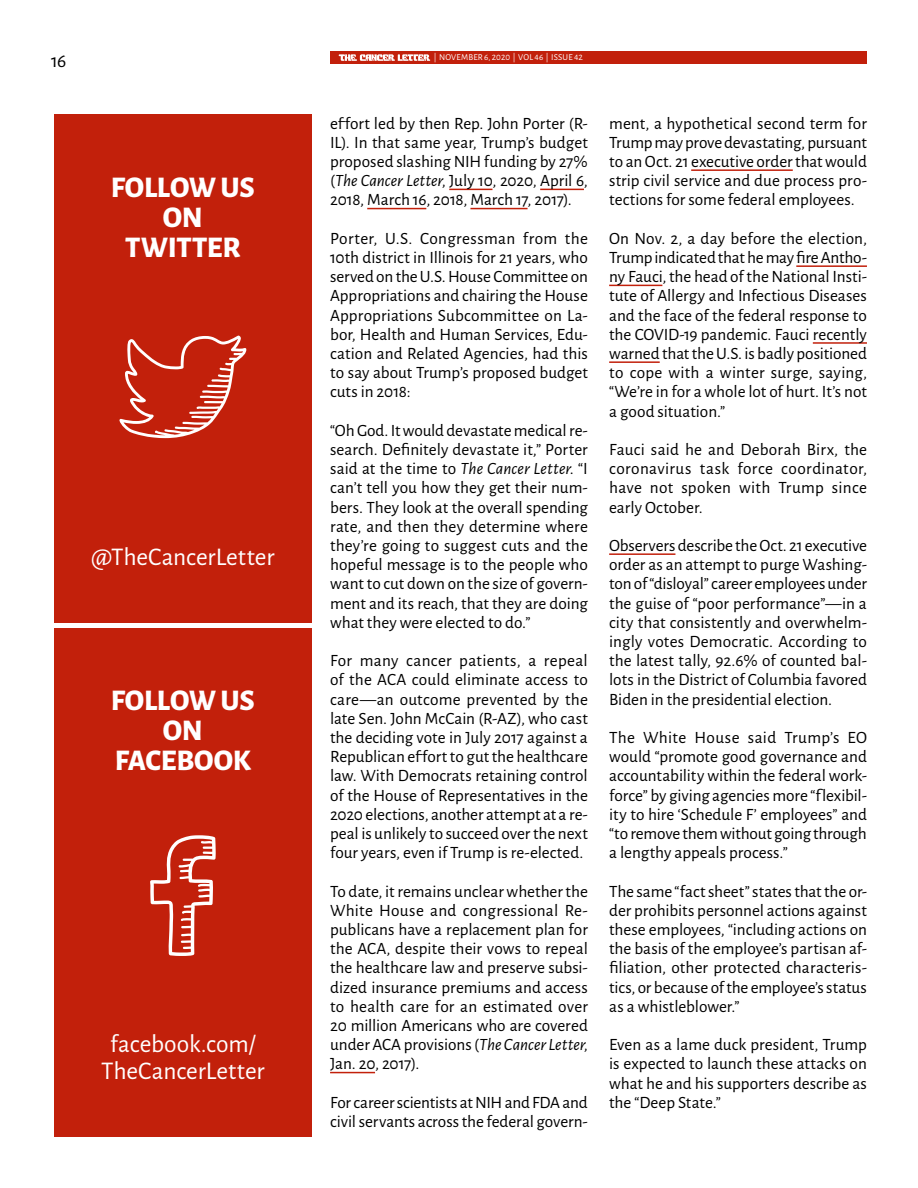
<style>
.page{position:relative;width:918px;height:1188px;background:#fff}
.page>*{position:absolute;margin:0;border:0;box-sizing:border-box;transform-origin:0 0}
.t1{font:800 30px "Alegreya Sans";letter-spacing:-.01em;color:#fff}
.t2{font:25.5px/27px "Alegreya Sans";letter-spacing:-.005em;color:#fff;text-align:center}
.t3{font:19.5px "Alegreya Sans";color:#000}
.t4{font:17.25px/19.2px "Alegreya Sans";color:#000;text-align:justify}
.t5{font:9px "Alegreya Sans";letter-spacing:.015em;color:#fff}
.s1{font-style:italic}
</style>
<div class="page">
<div style="left:54px;top:115px;width:258px;height:508px;background:#c2200b"></div>
<svg style="left:119px;top:336px;width:127px;height:102px"></svg>
<div style="left:54px;top:629px;width:258px;height:508px;background:#c2200b"></div>
<svg style="left:150px;top:835px;width:66px;height:121px"></svg>
<div style="left:330px;top:51px;width:537px;height:13px;background:#c2200b"></div>
<svg style="left:339px;top:54px;width:91px;height:7px"></svg>
<hr style="left:691px;top:169px;width:102px;height:2px;background:#c2200b">
<hr style="left:796px;top:265px;width:71px;height:2px;background:#c2200b">
<hr style="left:609px;top:285px;width:53px;height:1px;background:#c2200b">
<hr style="left:813px;top:342px;width:54px;height:2px;background:#c2200b">
<hr style="left:609px;top:361px;width:51px;height:2px;background:#c2200b">
<hr style="left:609px;top:553px;width:66px;height:2px;background:#c2200b">
<hr style="left:449px;top:189px;width:43px;height:1px;background:#c2200b">
<hr style="left:540px;top:189px;width:44px;height:1px;background:#c2200b">
<hr style="left:367px;top:208px;width:59px;height:1px;background:#c2200b">
<hr style="left:470px;top:208px;width:58px;height:1px;background:#c2200b">
<hr style="left:330px;top:1072px;width:45px;height:1px;background:#c2200b">
<p class="t3" style="left:51px;top:47px;width:17px">16</p>
<p class="t5" style="left:434px;top:51px;width:151px">| NOVEMBER 6, 2020 | VOL 46 | ISSUE 42</p>
<p class="t1" style="left:111px;top:165px;width:146px">FOLLOW US</p>
<p class="t1" style="left:163px;top:195px;width:42px">ON</p>
<p class="t1" style="left:125px;top:225px;width:117px">TWITTER</p>
<p class="t2" style="left:91px;top:542px;width:185px">@TheCancerLetter</p>
<p class="t1" style="left:111px;top:678px;width:146px">FOLLOW US</p>
<p class="t1" style="left:163px;top:708px;width:42px">ON</p>
<p class="t1" style="left:115px;top:738px;width:137px">FACEBOOK</p>
<p class="t2" style="left:101px;top:1030px;width:165px">facebook.com/<br>TheCancerLetter</p>
<p class="t4" style="left:330px;top:113px;width:259px">effort led by then Rep. John Porter (R-IL). In that same year, Trump’s budget proposed slashing NIH funding by 27% (<span class="s1">The Cancer Letter</span>, July 10, 2020, April 6, 2018, March 16, 2018, March 17, 2017).</p>
<p class="t4" style="left:330px;top:228px;width:259px">Porter, U.S. Congressman from the 10th district in Illinois for 21 years, who served on the U.S. House Committee on Appropriations and chairing the House Appropriations Subcommittee on La&shy;bor, Health and Human Services, Edu&shy;cation and Related Agencies, had this to say about Trump’s proposed budget cuts in 2018:</p>
<p class="t4" style="left:330px;top:420px;width:259px">“Oh God. It would devastate medical re&shy;search. Definitely devastate it,” Porter said at the time to <span class="s1">The Cancer Letter</span>. “I can’t tell you how they get their num&shy;bers. They look at the overall spending rate, and then they determine where they’re going to suggest cuts and the hopeful message is to the people who want to cut down on the size of govern&shy;ment and its reach, that they are doing what they were elected to do.”</p>
<p class="t4" style="left:330px;top:650px;width:259px">For many cancer patients, a repeal of the ACA could eliminate access to care—an outcome prevented by the late Sen. John McCain (R-AZ), who cast the deciding vote in July 2017 against a Republican effort to gut the healthcare law. With Democrats retaining control of the House of Representatives in the 2020 elections, another attempt at a re&shy;peal is unlikely to succeed over the next four years, even if Trump is re-elected.</p>
<p class="t4" style="left:330px;top:881px;width:259px">To date, it remains unclear whether the White House and congressional Re&shy;publicans have a replacement plan for the ACA, despite their vows to repeal the healthcare law and preserve subsi&shy;dized insurance premiums and access to health care for an estimated over 20 million Americans who are covered under ACA provisions (<span class="s1">The Cancer Letter</span>, Jan. 20, 2017).</p>
<p class="t4" style="left:330px;top:1092px;width:259px">For career scientists at NIH and FDA and civil servants across the federal govern-</p>
<p class="t4" style="left:609px;top:113px;width:259px">ment, a hypothetical second term for Trump may prove devastating, pursuant to an Oct. 21 executive order that would strip civil service and due process pro&shy;tections for some federal employees.</p>
<p class="t4" style="left:609px;top:228px;width:259px">On Nov. 2, a day before the election, Trump indicated that he may fire Antho&shy;ny Fauci, the head of the National Insti&shy;tute of Allergy and Infectious Diseases and the face of the federal response to the COVID-19 pandemic. Fauci recently warned that the U.S. is badly positioned to cope with a winter surge, saying, “We’re in for a whole lot of hurt. It’s not a good situation.”</p>
<p class="t4" style="left:609px;top:439px;width:259px">Fauci said he and Deborah Birx, the coronavirus task force coordinator, have not spoken with Trump since early October.</p>
<p class="t4" style="left:609px;top:535px;width:259px">Observers describe the Oct. 21 executive order as an attempt to purge Washing&shy;ton of “disloyal” career employees under the guise of “poor performance”—in a city that consistently and overwhelm&shy;ingly votes Democratic. According to the latest tally, 92.6% of counted bal&shy;lots in the District of Columbia favored Biden in the presidential election.</p>
<p class="t4" style="left:609px;top:727px;width:259px">The White House said Trump’s EO would “promote good governance and accountability within the federal work&shy;force” by giving agencies more “flexibil&shy;ity to hire ‘Schedule F’ employees” and “to remove them without going through a lengthy appeals process.”</p>
<p class="t4" style="left:609px;top:881px;width:259px">The same “fact sheet” states that the or&shy;der prohibits personnel actions against these employees, “including actions on the basis of the employee’s partisan af&shy;filiation, other protected characteris&shy;tics, or because of the employee’s status as a whistleblower.”</p>
<p class="t4" style="left:609px;top:1034px;width:259px">Even as a lame duck president, Trump is expected to launch these attacks on what he and his supporters describe as the “Deep State.”</p>
</div>
